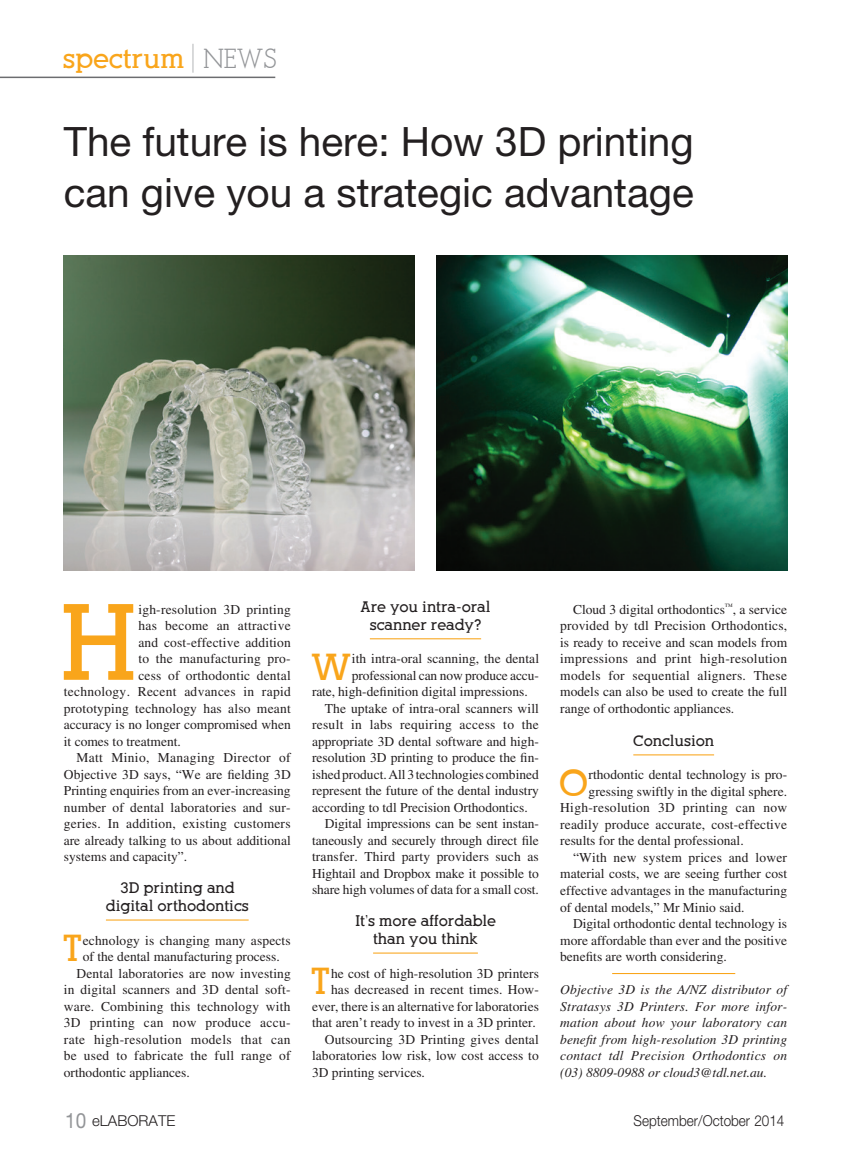
<style>
.page{position:relative;width:851px;height:1149px;background:#fff}
.page>*{position:absolute;margin:0;border:0;box-sizing:border-box;transform-origin:0 0}
._2014_-_ADP-Body-1st{font:700 105.9px "Alexandria FLF";color:#f9a51b}
.ADP-Heading{font:40.5px/51px "Helvetica Neue";color:#231f20}
._2014-Body-Lead-Par{font:700 36.6px "Alexandria FLF";color:#f9a51b}
.t1{font:700 27px "Alexandria FLF";color:#f9a51b}
._2014_-_ADP_-_Sub-He{font:700 15px/18px "Alexandria FLF";color:#231f20;text-align:center}
.Body{font:300 15px "Helvetica Neue";color:#231f20;scale:.9 1}
.Body-2{font:300 15px "Helvetica Neue";color:#231f20}
.Body-3{font:13.5px/16.5px "Times";color:#231f20;text-align:justify}
._2014-Body-Lead-Par-2{font:13.5px/16.5px "Times";color:#231f20}
._2014_-_ADP-Body-1st-2{font:13.5px "Times";letter-spacing:.015em;color:#231f20}
._2014-ADP-Endline{font:italic 13.5px/16.5px "Times";letter-spacing:.02em;color:#231f20;text-align:justify}
._2014-Body-Lead-Par-3{font:13.5px "Times";letter-spacing:.025em;color:#231f20}
.s1{font-weight:400;font-size:36px;color:#939598}
.s2{font-weight:400;color:#939598}
.s3{font-weight:400;font-size:21px;color:#939598}
</style>
<div class="page">
<hr style="left:0;top:77px;width:275px;height:1px;background:#6c6d70">
<hr style="left:106px;top:919px;width:142px;height:1px;background:#f9a51b">
<hr style="left:370px;top:638px;width:111px;height:1px;background:#f9a51b">
<hr style="left:373px;top:952px;width:105px;height:1px;background:#f9a51b">
<hr style="left:633px;top:754px;width:81px;height:1px;background:#f9a51b">
<hr style="left:612px;top:972px;width:123px;height:1px;background:#f9a51b">
<img style="left:64px;top:255px;width:351px;height:315px">
<img style="left:436px;top:255px;width:351px;height:315px">
<p class="t1" style="left:63px;top:44px;width:215px">spectrum <span class="s1">|</span> <span class="s2">NEWS</span></p>
<p class="ADP-Heading" style="left:64px;top:115px;width:631px">The future is here: How 3D printing can give you a strategic advantage</p>
<p class="_2014_-_ADP-Body-1st" style="left:60px;top:586px;width:79px">H</p>
<p class="_2014_-_ADP-Body-1st-2" style="left:138px;top:601px;width:154px">igh-resolution 3D printing</p>
<p class="_2014_-_ADP-Body-1st-2" style="left:138px;top:618px;width:154px">has become an attractive</p>
<p class="_2014_-_ADP-Body-1st-2" style="left:138px;top:634px;width:154px">and cost-effective addition</p>
<p class="_2014_-_ADP-Body-1st-2" style="left:138px;top:651px;width:154px">to the manufacturing pro-</p>
<p class="_2014_-_ADP-Body-1st-2" style="left:138px;top:667px;width:154px">cess of orthodontic dental</p>
<p class="_2014_-_ADP-Body-1st-2" style="left:64px;top:684px;width:228px">technology. Recent advances in rapid</p>
<p class="_2014_-_ADP-Body-1st-2" style="left:64px;top:700px;width:228px">prototyping technology has also meant</p>
<p class="_2014_-_ADP-Body-1st-2" style="left:64px;top:717px;width:228px">accuracy is no longer compromised when</p>
<p class="_2014_-_ADP-Body-1st-2" style="left:64px;top:733px;width:118px">it comes to treatment.</p>
<p class="Body-3" style="left:64px;top:749px;width:228px;text-indent:13px">Matt Minio, Managing Director of Objective 3D says, “We are fielding 3D Printing enquiries from an ever-increasing number of dental laboratories and sur&shy;geries. In addition, existing customers are already talking to us about additional systems and capacity”.</p>
<p class="_2014_-_ADP_-_Sub-He" style="left:106px;top:878px;width:144px">3D printing and digital orthodontics</p>
<p class="_2014-Body-Lead-Par" style="left:62px;top:928px;width:22px">T</p>
<p class="_2014-Body-Lead-Par-2" style="left:83px;top:931px;width:209px">echnology is changing many aspects of the dental manufacturing process.</p>
<p class="Body-3" style="left:64px;top:964px;width:228px;text-indent:13px">Dental laboratories are now investing in digital scanners and 3D dental soft&shy;ware. Combining this technology with 3D printing can now produce accu&shy;rate high-resolution models that can be used to fabricate the full range of orthodontic appliances.</p>
<p class="_2014_-_ADP_-_Sub-He" style="left:360px;top:597px;width:131px">Are you intra-oral scanner ready?</p>
<p class="_2014-Body-Lead-Par" style="left:311px;top:647px;width:42px">W</p>
<p class="_2014-Body-Lead-Par-2" style="left:352px;top:650px;width:189px">ith intra-oral scanning, the dental</p>
<p class="_2014-Body-Lead-Par-2" style="left:352px;top:666px;width:188px">professional can now produce accu-</p>
<p class="_2014-Body-Lead-Par-2" style="left:312px;top:683px;width:217px">rate, high-definition digital impressions.</p>
<p class="Body-3" style="left:312px;top:699px;width:228px;text-indent:13px">The uptake of intra-oral scanners will result in labs requiring access to the appropriate 3D dental software and high&shy;resolution 3D printing to produce the fin&shy;ished product. All 3 technologies combined represent the future of the dental industry according to tdl Precision Orthodontics.</p>
<p class="Body-3" style="left:312px;top:815px;width:228px;text-indent:13px">Digital impressions can be sent instan&shy;taneously and securely through direct file transfer. Third party providers such as Hightail and Dropbox make it possible to share high volumes of data for a small cost.</p>
<p class="_2014_-_ADP_-_Sub-He" style="left:355px;top:911px;width:142px">It’s more affordable than you think</p>
<p class="_2014-Body-Lead-Par" style="left:310px;top:961px;width:22px">T</p>
<p class="_2014-Body-Lead-Par-2" style="left:312px;top:964px;width:228px;text-align:right">he cost of high-resolution 3D printers has decreased in recent times. How&shy;ever, there is an alternative for laboratories that aren’t ready to invest in a 3D printer.</p>
<p class="Body-3" style="left:312px;top:1030px;width:228px;text-indent:13px">Outsourcing 3D Printing gives dental laboratories low risk, low cost access to 3D printing services.</p>
<p class="Body-3" style="left:560px;top:600px;width:228px;text-indent:13px">Cloud 3 digital orthodontics<sup>™</sup>, a service provided by tdl Precision Orthodontics, is ready to receive and scan models from impressions and print high-resolution models for sequential aligners. These models can also be used to create the full range of orthodontic appliances.</p>
<p class="_2014_-_ADP_-_Sub-He" style="left:633px;top:731px;width:82px">Conclusion</p>
<p class="_2014-Body-Lead-Par" style="left:558px;top:763px;width:31px">O</p>
<p class="_2014-Body-Lead-Par-2" style="left:588px;top:766px;width:200px">rthodontic dental technology is pro-</p>
<p class="_2014-Body-Lead-Par-2" style="left:588px;top:782px;width:200px">gressing swiftly in the digital sphere.</p>
<p class="_2014-Body-Lead-Par-3" style="left:560px;top:800px;width:228px">High-resolution 3D printing can now</p>
<p class="_2014-Body-Lead-Par-2" style="left:560px;top:815px;width:228px">readily produce accurate, cost-effective</p>
<p class="_2014-Body-Lead-Par-2" style="left:560px;top:832px;width:185px">results for the dental professional.</p>
<p class="Body-3" style="left:560px;top:848px;width:228px;text-indent:13px">“With new system prices and lower material costs, we are seeing further cost effective advantages in the manufacturing of dental models,” Mr Minio said.</p>
<p class="Body-3" style="left:560px;top:914px;width:228px;text-indent:13px">Digital orthodontic dental technology is more affordable than ever and the positive benefits are worth considering.</p>
<p class="_2014-ADP-Endline" style="left:560px;top:980px;width:228px">Objective 3D is the A/NZ distributor of Stratasys 3D Printers. For more infor&shy;mation about how your laboratory can benefit from high-resolution 3D printing contact tdl Precision Orthodontics on (03) 8809-0988 or cloud3@tdl.net.au.</p>
<p class="Body-2" style="left:65px;top:1111px;width:111px"><span class="s3">10</span> eLABORATE</p>
<p class="Body" style="left:633px;top:1111px;width:169px">September/October 2014</p>
</div>
